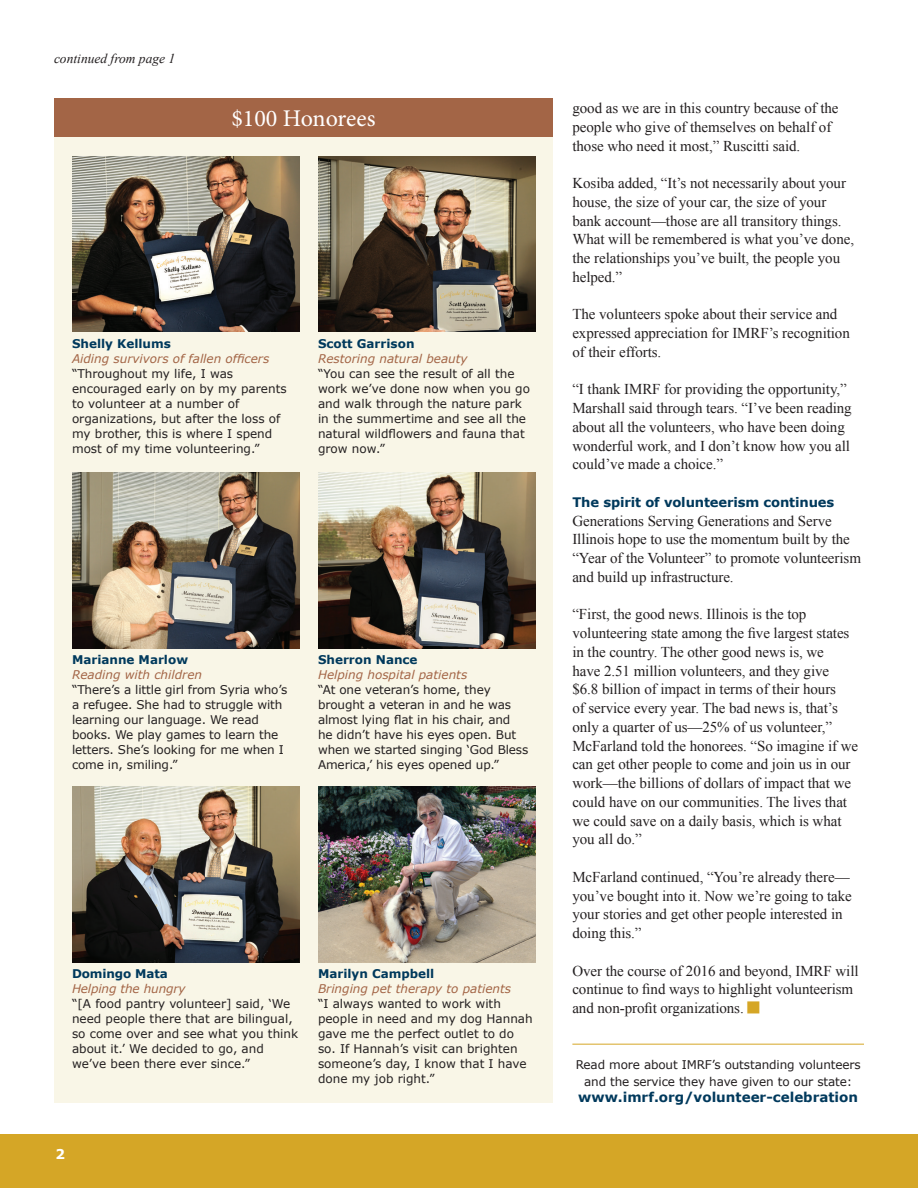
<style>
.page{position:relative;width:918px;height:1188px;background:#fff}
.page>*{position:absolute;margin:0;border:0;box-sizing:border-box;transform-origin:0 0}
.t1{font:24px "Minion Pro";letter-spacing:-.005em;color:#fff}
.Story_Text{font:15px/18.8px "Times New Roman";letter-spacing:-.005em;color:#231f20}
.t2{font:700 13.5px "Verdana";color:#00395c}
.Story_Text-2{font:italic 13.5px "Times New Roman";color:#231f20}
.t3{font:700 13.5px "Verdana";color:#fff}
.Subhead_-_Dark_Blue{font:700 13.2px "Verdana";letter-spacing:-.01em;color:#00395c}
.t4{font:12px/15px "Verdana";color:#231f20}
.t5{font:italic 12px "Verdana";color:#a36546}
.t6{font:700 12px "Verdana";color:#00395c}
</style>
<div class="page">
<div style="left:0;top:1134px;width:918px;height:54px;background:#d5a626"></div>
<div style="left:54px;top:137px;width:499px;height:965px;background:#f9f6e7"></div>
<img style="left:72px;top:156px;width:227px;height:176px">
<img style="left:318px;top:156px;width:218px;height:176px">
<img style="left:72px;top:787px;width:227px;height:175px">
<div style="left:54px;top:98px;width:499px;height:39px;background:#a36546"></div>
<img style="left:72px;top:473px;width:227px;height:175px">
<img style="left:318px;top:473px;width:218px;height:175px">
<img style="left:318px;top:787px;width:218px;height:175px">
<hr style="left:572px;top:1044px;width:292px;height:1px;background:#d5a626">
<p class="Story_Text-2" style="left:54px;top:50px;width:123px">continued from page 1</p>
<p class="t1" style="left:231px;top:102px;width:146px">$100 Honorees</p>
<p class="t6" style="left:72px;top:335px;width:100px">Shelly Kellums</p>
<p class="t5" style="left:72px;top:350px;width:199px">Aiding survivors of fallen officers</p>
<p class="t4" style="left:72px;top:366px;width:216px">“Throughout my life, I was encouraged early on by my parents to volunteer at a number of organizations, but after the loss of my brother, this is where I spend most of my time volunteering.”</p>
<p class="t6" style="left:318px;top:335px;width:98px">Scott Garrison</p>
<p class="t5" style="left:318px;top:350px;width:151px">Restoring natural beauty</p>
<p class="t4" style="left:318px;top:366px;width:213px">“You can see the result of all the work we’ve done now when you go and walk through the nature park in the summertime and see all the natural wildflowers and fauna that grow now.”</p>
<p class="t6" style="left:72px;top:651px;width:118px">Marianne Marlow</p>
<p class="t5" style="left:72px;top:666px;width:132px">Reading with children</p>
<p class="t4" style="left:72px;top:682px;width:217px">“There’s a little girl from Syria who’s a refugee. She had to struggle with learning our language. We read books. We play games to learn the letters. She’s looking for me when I come in, smiling.”</p>
<p class="t6" style="left:318px;top:651px;width:101px">Sherron Nance</p>
<p class="t5" style="left:318px;top:666px;width:151px">Helping hospital patients</p>
<p class="t4" style="left:318px;top:682px;width:212px">“At one veteran’s home, they brought a veteran in and he was almost lying flat in his chair, and<br>he didn’t have his eyes open. But when we started singing ‘God Bless<br>America,’ his eyes opened up.”</p>
<p class="t6" style="left:72px;top:965px;width:97px">Domingo Mata</p>
<p class="t5" style="left:72px;top:981px;width:115px">Helping the hungry</p>
<p class="t4" style="left:72px;top:996px;width:228px">“[A food pantry volunteer] said, ‘We need people there that are bilingual, so come over and see what you think about it.’ We decided to go, and we’ve been there ever since.”</p>
<p class="t6" style="left:318px;top:965px;width:118px">Marilyn Campbell</p>
<p class="t5" style="left:318px;top:981px;width:195px">Bringing pet therapy to patients</p>
<p class="t4" style="left:318px;top:996px;width:216px">“I always wanted to work with people in need and my dog Hannah gave me the perfect outlet to do so. If Hannah’s visit can brighten someone’s day, I know that I have done my job right.”</p>
<p class="t3" style="left:56px;top:1144px;width:11px">2</p>
<p class="Story_Text" style="left:572px;top:98px;width:268px">good as we are in this country because of the people who give of themselves on behalf of those who need it most,” Ruscitti said.</p>
<p class="Story_Text" style="left:572px;top:173px;width:283px">Kosiba added, “It’s not necessarily about your house, the size of your car, the size of your bank account—those are all transitory things.<br>What will be remembered is what you’ve done, the relationships you’ve built, the people you helped.”</p>
<p class="Story_Text" style="left:572px;top:305px;width:279px">The volunteers spoke about their service and expressed appreciation for IMRF’s recognition of their efforts.</p>
<p class="Story_Text" style="left:572px;top:380px;width:281px">“I thank IMRF for providing the opportunity,” Marshall said through tears. “I’ve been reading about all the volunteers, who have been doing wonderful work, and I don’t know how you all could’ve made a choice.”</p>
<p class="Subhead_-_Dark_Blue" style="left:572px;top:493px;width:263px">The spirit of volunteerism continues</p>
<p class="Story_Text" style="left:572px;top:511px;width:290px">Generations Serving Generations and Serve Illinois hope to use the momentum built by the “Year of the Volunteer” to promote volunteerism and build up infrastructure.</p>
<p class="Story_Text" style="left:572px;top:605px;width:287px">“First, the good news. Illinois is the top volunteering state among the five largest states in the country. The other good news is, we<br>have 2.51 million volunteers, and they give $6.8 billion of impact in terms of their hours<br>of service every year. The bad news is, that’s only a quarter of us—25% of us volunteer,” McFarland told the honorees. “So imagine if we can get other people to come and join us in our work—the billions of dollars of impact that we could have on our communities. The lives that we could save on a daily basis, which is what you all do.”</p>
<p class="Story_Text" style="left:572px;top:867px;width:281px">McFarland continued, “You’re already there— you’ve bought into it. Now we’re going to take your stories and get other people interested in doing this.”</p>
<p class="Story_Text" style="left:572px;top:961px;width:288px">Over the course of 2016 and beyond, IMRF will continue to find ways to highlight volunteerism and non-profit organizations.</p>
<p class="t4" style="left:576px;top:1057px;width:287px">Read more about IMRF’s outstanding volunteers</p>
<p class="t4" style="left:584px;top:1074px;width:270px">and the service they have given to our state:</p>
<p class="t2" style="left:578px;top:1088px;width:281px">www.imrf.org/volunteer-celebration</p>
</div>
